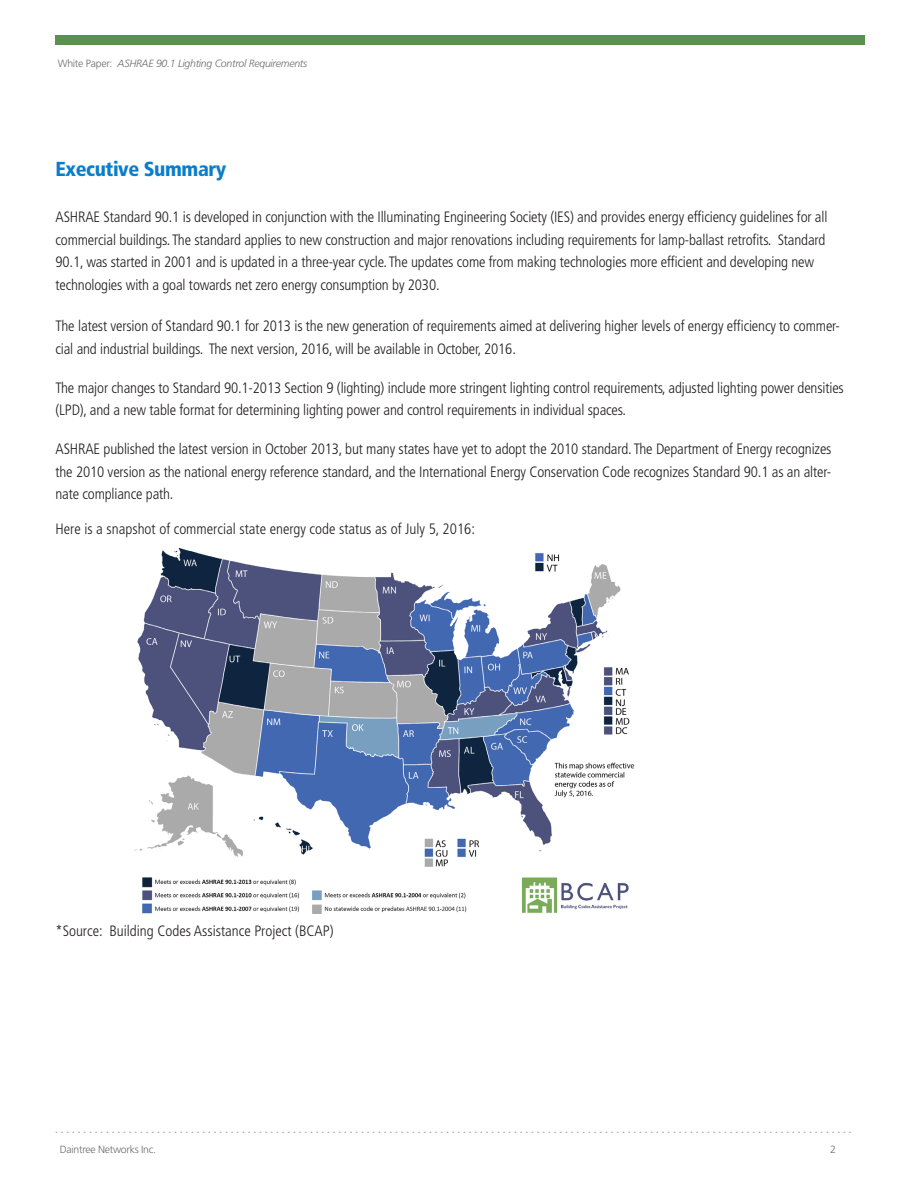
<style>
.page{position:relative;width:918px;height:1188px;background:#fff}
.page>*{position:absolute;margin:0;border:0;box-sizing:border-box;transform-origin:0 0}
.t1{font:900 condensed 20.25px "Frutiger LT Std";letter-spacing:-.02em;color:#0a7eca}
.t2{font:300 condensed 15px/22.5px "Frutiger LT Std";letter-spacing:-.01em;color:#231f20}
.t3{font:300 15px "Frutiger";color:#8db182}
.t4{font:italic 300 10.5px "Frutiger";letter-spacing:-.025em;color:#6c6d70}
.t5{font:300 10.5px "Frutiger";letter-spacing:-.025em;color:#6c6d70}
.s1{font-style:normal}
</style>
<div class="page">
<div style="left:55px;top:35px;width:809px;height:10px;background:#5b9150"></div>
<img style="left:134px;top:548px;width:501px;height:365px">
<p class="t4" style="left:58px;top:57px;width:251px"><span class="s1">White Paper:</span> ASHRAE 90.1 Lighting Control Requirements</p>
<h1 class="t1" style="left:56px;top:156px;width:172px">Executive Summary</h1>
<p class="t2" style="left:56px;top:206px;width:773px">ASHRAE Standard 90.1 is developed in conjunction with the Illuminating Engineering Society (IES) and provides energy efficiency guidelines for all commercial buildings. The standard applies to new construction and major renovations including requirements for lamp-ballast retrofits. Standard 90.1, was started in 2001 and is updated in a three-year cycle. The updates come from making technologies more efficient and developing new technologies with a goal towards net zero energy consumption by 2030.</p>
<p class="t2" style="left:56px;top:315px;width:786px">The latest version of Standard 90.1 for 2013 is the new generation of requirements aimed at delivering higher levels of energy efficiency to commer&shy;cial and industrial buildings. The next version, 2016, will be available in October, 2016.</p>
<p class="t2" style="left:56px;top:377px;width:790px">The major changes to Standard 90.1-2013 Section 9 (lighting) include more stringent lighting control requirements, adjusted lighting power densities (LPD), and a new table format for determining lighting power and control requirements in individual spaces.</p>
<p class="t2" style="left:56px;top:438px;width:778px;text-align:justify">ASHRAE published the latest version in October 2013, but many states have yet to adopt the 2010 standard. The Department of Energy recognizes the 2010 version as the national energy reference standard, and the International Energy Conservation Code recognizes Standard 90.1 as an alter&shy;nate compliance path.</p>
<p class="t2" style="left:56px;top:518px;width:421px">Here is a snapshot of commercial state energy code status as of July 5, 2016:</p>
<p class="t2" style="left:56px;top:920px;width:280px">*Source: Building Codes Assistance Project (BCAP)</p>
<p class="t3" style="left:54px;top:1119px;width:799px">.............................................................................................................................................</p>
<p class="t5" style="left:830px;top:1143px;width:7px">2</p>
<p class="t5" style="left:60px;top:1143px;width:98px">Daintree Networks Inc.</p>
</div>
